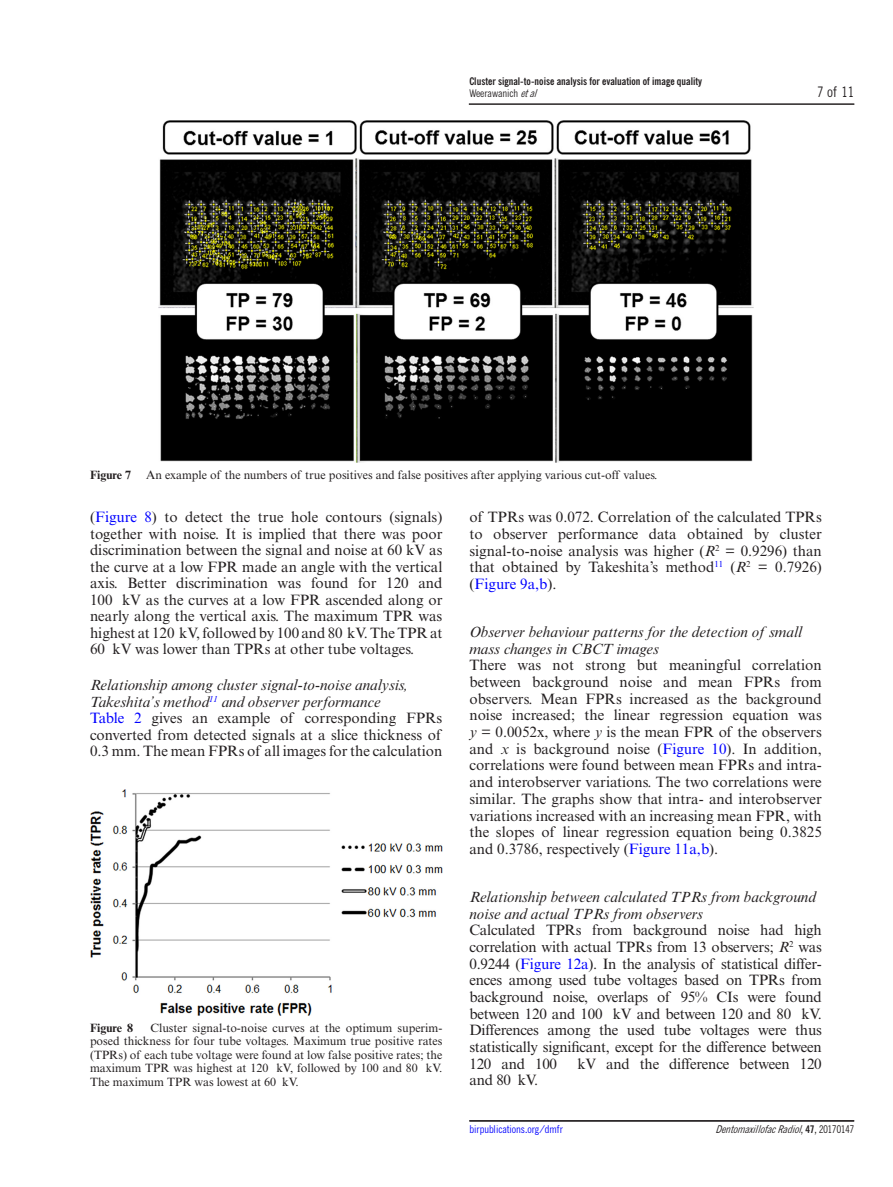
<style>
.page{position:relative;width:893px;height:1187px;background:#fff}
.page>*{position:absolute;margin:0;border:0;box-sizing:border-box;transform-origin:0 0}
.t1{font:15px/16.6px "Times New Roman MT Std";color:#231f20;text-align:justify}
.t2{font:italic 15px/16.6px "Times New Roman MT Std";color:#231f20}
.t3{font:condensed 14.25px "News Gothic MT Std";color:#231f20}
.t4{font:12px/13.5px "Times New Roman MT Std";color:#231f20;text-align:justify}
.t5{font:700 12px "Times New Roman MT Std";color:#231f20}
.t6{font:700 condensed 10.5px "News Gothic BT";color:#231f20}
.t7{font:italic condensed 10.5px "News Gothic MT Std";color:#231f20}
.t8{font:condensed 10.5px "News Gothic MT Std";color:#00f}
.t9{font:condensed 10.5px "News Gothic MT Std";color:#231f20}
.s1{font-style:italic}
.s2{color:#00f}
.s3{font-style:normal}
.s4{font-family:"News Gothic BT";font-weight:700;font-style:normal}
</style>
<div class="page">
<img style="left:158px;top:121px;width:595px;height:341px">
<img style="left:90px;top:789px;width:352px;height:226px">
<hr style="left:469px;top:104px;width:385px;height:1px;background:#231f20">
<hr style="left:469px;top:1120px;width:385px;height:1px;background:#231f20">
<p class="t6" style="left:469px;top:75px;width:234px">Cluster signal-to-noise analysis for evaluation of image quality</p>
<p class="t9" style="left:469px;top:87px;width:72px">Weerawanich <span class="s1">etal</span></p>
<p class="t3" style="left:817px;top:84px;width:38px">7 of 11</p>
<p class="t5" style="left:90px;top:467px;width:43px">Figure 7</p>
<p class="t4" style="left:146px;top:468px;width:513px">An example of the numbers of true positives and false positives after applying various cut-off values.</p>
<p class="t1" style="left:90px;top:509px;width:354px">(<span class="s2">Figure 8</span>) to detect the true hole contours (signals) together with noise. It is implied that there was poor discrimination between the signal and noise at 60 kV as the curve at a low FPR made an angle with the vertical axis. Better discrimination was found for 120 and 100 kV as the curves at a low FPR ascended along or nearly along the vertical axis. The maximum TPR was highest at 120 kV, followed by 100 and 80 kV. The TPR at 60 kV was lower than TPRs at other tube voltages.</p>
<p class="t1" style="left:90px;top:677px;width:354px;text-align:left"><span class="s1">Relationship among cluster signal-to-noise analysis, Takeshita’s method</span><sup>11</sup> <span class="s1">and observer performance<br></span><span class="s2">Table 2</span> gives an example of corresponding FPRs converted from detected signals at a slice thickness of 0.3 mm. The mean FPRs of all images for the calculation</p>
<p class="t4" style="left:90px;top:1020px;width:354px;text-indent:60px">Cluster signal-to-noise curves at the optimum superim&shy;posed thickness for four tube voltages. Maximum true positive rates (TPRs) of each tube voltage were found at low false positive rates; the maximum TPR was highest at 120 kV, followed by 100 and 80 kV.<br>The maximum TPR was lowest at 60 kV.</p>
<p class="t5" style="left:90px;top:1020px;width:45px">Figure 8</p>
<p class="t1" style="left:469px;top:509px;width:354px">of TPRs was 0.072. Correlation of the calculated TPRs to observer performance data obtained by cluster signal-to-noise analysis was higher (<span class="s1">R</span><sup>2</sup> = 0.9296) than that obtained by Takeshita’s method<sup>11</sup> (<span class="s1">R</span><sup>2</sup> = 0.7926) (<span class="s2">Figure 9a,b</span>).</p>
<p class="t2" style="left:469px;top:623px;width:334px">Observer behaviour patterns for the detection of small mass changes in CBCT images</p>
<p class="t1" style="left:469px;top:657px;width:354px">There was not strong but meaningful correlation between background noise and mean FPRs from observers. Mean FPRs increased as the background noise increased; the linear regression equation was <span class="s1">y</span> = 0.0052x, where <span class="s1">y</span> is the mean FPR of the observers and <span class="s1">x</span> is background noise (<span class="s2">Figure 10</span>). In addition, correlations were found between mean FPRs and intra&shy;and interobserver variations. The two correlations were similar. The graphs show that intra- and interobserver variations increased with an increasing mean FPR, with the slopes of linear regression equation being 0.3825 and 0.3786, respectively (<span class="s2">Figure 11a,b</span>).</p>
<p class="t2" style="left:469px;top:888px;width:348px">Relationship between calculated TPRs from background noise and actual TPRs from observers</p>
<p class="t1" style="left:469px;top:921px;width:354px">Calculated TPRs from background noise had high correlation with actual TPRs from 13 observers; <span class="s1">R</span><sup>2</sup> was 0.9244 (<span class="s2">Figure 12a</span>). In the analysis of statistical differ&shy;ences among used tube voltages based on TPRs from background noise, overlaps of 95% CIs were found between 120 and 100 kV and between 120 and 80 kV.<br>Differences among the used tube voltages were thus statistically significant, except for the difference between 120 and 100</p>
<p class="t1" style="left:577px;top:1055px;width:246px">kV and the difference between 120</p>
<p class="t1" style="left:469px;top:1071px;width:70px">and 80 kV.</p>
<p class="t8" style="left:469px;top:1123px;width:95px">birpublications.org/dmfr</p>
<p class="t7" style="left:715px;top:1123px;width:140px">DentomaxillofacRadiol<span class="s3">,</span> <span class="s4">4 7</span> <span class="s3">, 2 0 1 7 0 1 4 7</span></p>
</div>
